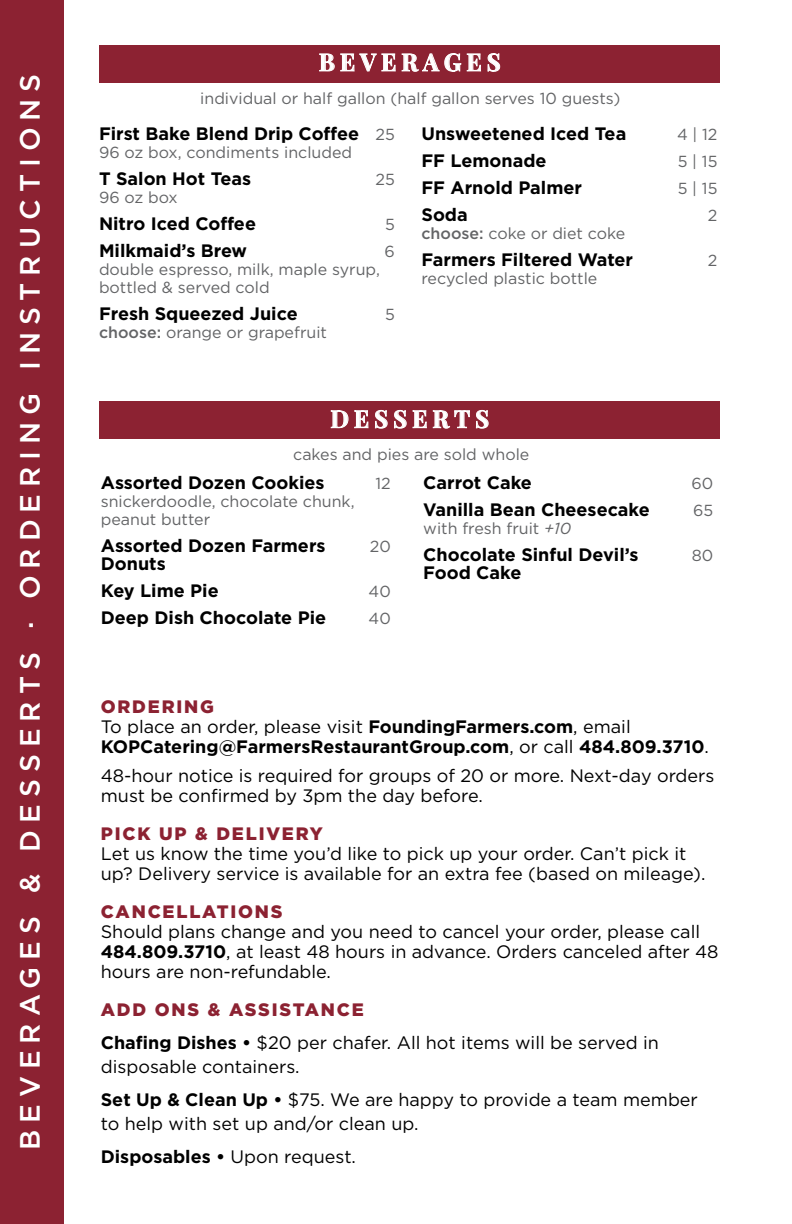
<style>
.page{position:relative;width:792px;height:1224px;background:#fff}
.page>*{position:absolute;margin:0;border:0;box-sizing:border-box;transform-origin:0 0}
.t1{font:500 28px "Gotham";letter-spacing:.25em;color:#fff}
.t2{font:700 24px "Playfair Display SC";letter-spacing:.21em;color:#fff}
.t3{font:18px/20px "Gotham";color:#000}
.t4{font:700 18px/20px "Gotham";color:#000}
.t5{font:900 18px "Gotham";letter-spacing:.1em;color:#8c2232}
.t6{font:16px/18px "Gotham";color:#636466}
.s1{font-weight:400;font-size:16px;color:#636466}
.s2{font-weight:500}
.s3{font-style:italic}
.s4{font-weight:900;color:#8c2232}
.s5{font-weight:400}
.s6{font-weight:700}
</style>
<div class="page">
<div style="left:0;top:0;width:63px;height:1224px;background:#8c2232"></div>
<div style="left:99px;top:45px;width:621px;height:37px;background:#8c2232"></div>
<div style="left:99px;top:402px;width:621px;height:37px;background:#8c2232"></div>
<svg style="left:319px;top:53px;width:77px;height:19px"></svg>
<svg style="left:402px;top:53px;width:59px;height:19px"></svg>
<svg style="left:467px;top:53px;width:14px;height:19px"></svg>
<svg style="left:487px;top:53px;width:13px;height:19px"></svg>
<svg style="left:331px;top:410px;width:38px;height:18px"></svg>
<svg style="left:375px;top:410px;width:13px;height:19px"></svg>
<svg style="left:394px;top:410px;width:33px;height:19px"></svg>
<svg style="left:433px;top:410px;width:37px;height:19px"></svg>
<svg style="left:476px;top:410px;width:13px;height:19px"></svg>
<h1 class="t1" style="left:11px;top:1150px;width:1078px;rotate:-90deg">BEVERAGES &amp; DESSERTS · ORDERING INSTRUCTIONS</h1>
<h2 class="t2" style="left:319px;top:47px;width:183px">BEVERAGES</h2>
<p class="t6" style="left:200px;top:89px;width:422px">individual or half gallon (half gallon serves 10 guests)</p>
<p class="t4" style="left:99px;top:124px;width:297px">First Bake Blend Drip Coffee <span class="s1">25</span></p>
<p class="t6" style="left:99px;top:144px;width:255px">96 oz box, condiments included</p>
<p class="t4" style="left:99px;top:169px;width:154px">T Salon Hot Teas</p>
<p class="t6" style="left:376px;top:171px;width:21px">25</p>
<p class="t6" style="left:99px;top:189px;width:80px">96 oz box</p>
<p class="t4" style="left:99px;top:214px;width:159px">Nitro Iced Coffee</p>
<p class="t6" style="left:385px;top:216px;width:11px">5</p>
<p class="t4" style="left:99px;top:241px;width:150px">Milkmaid’s Brew</p>
<p class="t6" style="left:385px;top:243px;width:12px">6</p>
<p class="t6" style="left:99px;top:261px;width:283px">double espresso, milk, maple syrup, bottled &amp; served cold</p>
<p class="t4" style="left:99px;top:304px;width:200px">Fresh Squeezed Juice</p>
<p class="t6" style="left:385px;top:306px;width:11px">5</p>
<p class="t6" style="left:99px;top:324px;width:230px"><span class="s2">choose:</span> orange or grapefruit</p>
<p class="t4" style="left:422px;top:124px;width:206px">Unsweetened Iced Tea</p>
<p class="t6" style="left:677px;top:126px;width:42px">4 | 12</p>
<p class="t4" style="left:422px;top:151px;width:127px">FF Lemonade</p>
<p class="t6" style="left:678px;top:153px;width:41px">5 | 15</p>
<p class="t4" style="left:422px;top:178px;width:162px">FF Arnold Palmer</p>
<p class="t6" style="left:678px;top:180px;width:41px">5 | 15</p>
<p class="t4" style="left:422px;top:205px;width:48px">Soda</p>
<p class="t6" style="left:708px;top:207px;width:11px">2</p>
<p class="t6" style="left:422px;top:225px;width:205px"><span class="s2">choose:</span> coke or diet coke</p>
<p class="t4" style="left:422px;top:250px;width:213px">Farmers Filtered Water</p>
<p class="t6" style="left:708px;top:252px;width:11px">2</p>
<p class="t6" style="left:422px;top:270px;width:177px">recycled plastic bottle</p>
<h2 class="t2" style="left:330px;top:404px;width:160px">DESSERTS</h2>
<p class="t6" style="left:293px;top:445px;width:238px">cakes and pies are sold whole</p>
<p class="t4" style="left:101px;top:473px;width:225px">Assorted Dozen Cookies</p>
<p class="t6" style="left:375px;top:474px;width:17px">12</p>
<p class="t6" style="left:101px;top:492px;width:255px">snickerdoodle, chocolate chunk, peanut butter</p>
<p class="t4" style="left:101px;top:536px;width:226px">Assorted Dozen Farmers</p>
<p class="t6" style="left:370px;top:537px;width:23px">20</p>
<p class="t4" style="left:101px;top:550px;width:119px;line-height:27px">Donuts<br>Key Lime Pie</p>
<p class="t4" style="left:423px;top:473px;width:110px">Carrot Cake</p>
<p class="t6" style="left:692px;top:474px;width:23px">60</p>
<p class="t4" style="left:423px;top:500px;width:228px">Vanilla Bean Cheesecake</p>
<p class="t6" style="left:693px;top:501px;width:22px">65</p>
<p class="t6" style="left:423px;top:519px;width:150px">with fresh fruit <span class="s3">+10</span></p>
<p class="t4" style="left:423px;top:545px;width:217px">Chocolate Sinful Devil’s</p>
<p class="t6" style="left:692px;top:546px;width:23px">80</p>
<p class="t4" style="left:423px;top:563px;width:100px">Food Cake</p>
<p class="t6" style="left:369px;top:582px;width:24px">40</p>
<p class="t4" style="left:101px;top:608px;width:227px">Deep Dish Chocolate Pie</p>
<p class="t6" style="left:369px;top:609px;width:24px">40</p>
<p class="t4" style="left:101px;top:696px;width:610px"><span class="s4">ORDERING<br></span><span class="s5">To place an order, please visit</span> FoundingFarmers.com<span class="s5">, email<br></span>KOPCatering@FarmersRestaurantGroup.com<span class="s5">, or call</span> 484.809.3710<span class="s5">.</span></p>
<p class="t3" style="left:101px;top:765px;width:615px">48-hour notice is required for groups of 20 or more. Next-day orders must be confirmed by 3pm the day before.</p>
<p class="t5" style="left:101px;top:821px;width:224px">PICK UP &amp; DELIVERY</p>
<p class="t3" style="left:101px;top:843px;width:606px">Let us know the time you’d like to pick up your order. Can’t pick it up? Delivery service is available for an extra fee (based on mileage).</p>
<p class="t5" style="left:101px;top:899px;width:183px">CANCELLATIONS</p>
<p class="t3" style="left:101px;top:921px;width:619px">Should plans change and you need to cancel your order, please call<br><span class="s6">484.809.3710</span>, at least 48 hours in advance. Orders canceled after 48 hours are non-refundable.</p>
<p class="t3" style="left:101px;top:993px;width:560px;line-height:33px"><span class="s4">ADD ONS &amp; ASSISTANCE<br></span><span class="s6">Chafing Dishes •</span> $20 per chafer. All hot items will be served in</p>
<p class="t3" style="left:101px;top:1050px;width:599px;line-height:33px">disposable containers.<br><span class="s6">Set Up &amp; Clean Up •</span> $75. We are happy to provide a team member</p>
<p class="t3" style="left:101px;top:1107px;width:319px;line-height:33px">to help with set up and/or clean up.<br><span class="s6">Disposables •</span> Upon request.</p>
</div>
